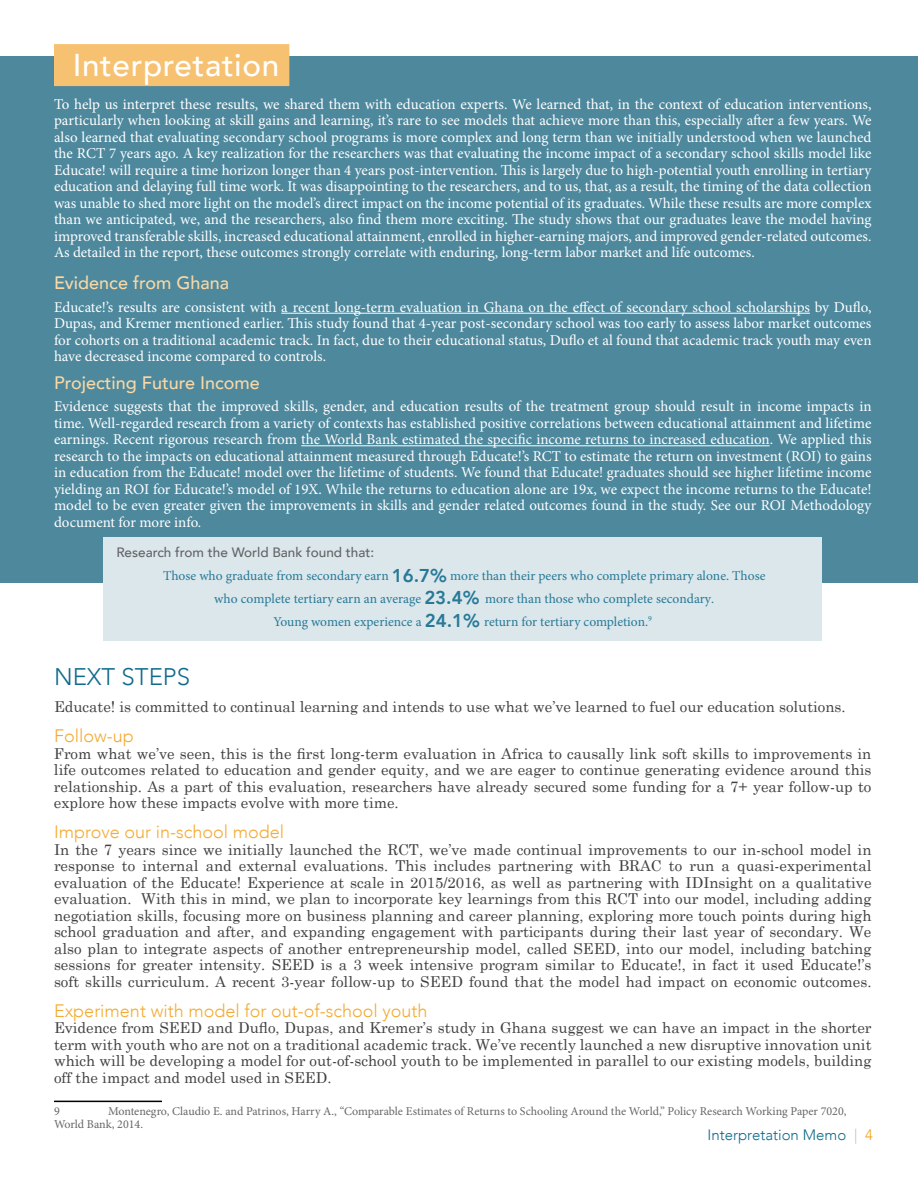
<style>
.page{position:relative;width:918px;height:1188px;background:#fff}
.page>*{position:absolute;margin:0;border:0;box-sizing:border-box;transform-origin:0 0}
.t1{font:500 31.5px "Avenir";letter-spacing:.02em;color:#fff}
.t2{font:300 24px "Avenir";color:#0f6a8c}
.t3{font:300 18px "Avenir";color:#f3aa32}
.t4{font:500 18px "Avenir";color:#f9d8a6}
.t5{font:15px/16.5px "Minion Pro";letter-spacing:-.005em;color:#fff;text-align:justify}
.t6{font:15px/16.5px "Century Schoolbook";color:#414042;text-align:justify}
.t7{font:300 15px "Avenir";color:#0f6a8c}
.t8{font:13.5px/22.8px "Minion Pro";color:#277997;text-align:center}
.t9{font:500 13.5px "Avenir";color:#636466}
.t10{font:12px/13.5px "Minion Pro";letter-spacing:-.005em;color:#666}
.s1{font-family:"Avenir";font-weight:800;font-size:18.6px}
.s2{color:#bebdbd}
.s3{color:#f1a01b}
</style>
<div class="page">
<div style="left:0;top:56px;width:918px;height:527px;background:#4d889d"></div>
<div style="left:104px;top:538px;width:718px;height:103px;background:#dbe7eb"></div>
<div style="left:54px;top:44px;width:235px;height:42px;background:#f6c171"></div>
<hr style="left:281px;top:313px;width:529px;height:1px;background:#fff">
<hr style="left:301px;top:445px;width:469px;height:1px;background:#fff">
<hr style="left:54px;top:1101px;width:108px;height:1px;background:#000">
<h1 class="t1" style="left:73px;top:37px;width:208px">Interpretation</h1>
<p class="t5" style="left:54px;top:96px;width:819px">To help us interpret these results, we shared them with education experts. We learned that, in the context of education interventions, particularly when looking at skill gains and learning, it’s rare to see models that achieve more than this, especially after a few years. We also learned that evaluating secondary school programs is more complex and long term than we initially understood when we launched the RCT 7 years ago. A key realization for the researchers was that evaluating the income impact of a secondary school skills model like Educate! will require a time horizon longer than 4 years post-intervention. This is largely due to high-potential youth enrolling in tertiary education and delaying full time work. It was disappointing to the researchers, and to us, that, as a result, the timing of the data collection was unable to shed more light on the model’s direct impact on the income potential of its graduates. While these results are more complex than we anticipated, we, and the researchers, also find them more exciting. The study shows that our graduates leave the model having improved transferable skills, increased educational attainment, enrolled in higher-earning majors, and improved gender-related outcomes.<br>As detailed in the report, these outcomes strongly correlate with enduring, long-term labor market and life outcomes.</p>
<p class="t4" style="left:54px;top:267px;width:177px">Evidence from Ghana</p>
<p class="t5" style="left:54px;top:299px;width:819px">Educate!’s results are consistent with a recent long-term evaluation in Ghana on the effect of secondary school scholarships by Duflo, Dupas, and Kremer mentioned earlier. This study found that 4-year post-secondary school was too early to assess labor market outcomes for cohorts on a traditional academic track. In fact, due to their educational status, Duflo et al found that academic track youth may even have decreased income compared to controls.</p>
<p class="t4" style="left:54px;top:367px;width:207px">Projecting Future Income</p>
<p class="t5" style="left:54px;top:398px;width:819px">Evidence suggests that the improved skills, gender, and education results of the treatment group should result in income impacts in time. Well-regarded research from a variety of contexts has established positive correlations between educational attainment and lifetime earnings. Recent rigorous research from the World Bank estimated the specific income returns to increased education. We applied this research to the impacts on educational attainment measured through Educate!’s RCT to estimate the return on investment (ROI) to gains in education from the Educate! model over the lifetime of students. We found that Educate! graduates should see higher lifetime income yielding an ROI for Educate!’s model of 19X. While the returns to education alone are 19x, we expect the income returns to the Educate! model to be even greater given the improvements in skills and gender related outcomes found in the study. See our ROI Methodology document for more info.</p>
<p class="t9" style="left:116px;top:540px;width:259px">Research from the World Bank found that:</p>
<p class="t8" style="left:163px;top:565px;width:604px">Those who graduate from secondary earn <span class="s1">16.7%</span> more than their peers who complete primary alone. Those who complete tertiary earn an average <span class="s1">23.4%</span> more than those who complete secondary.<br>Young women experience a <span class="s1">24.1%</span> return for tertiary completion.<sup>9</sup></p>
<h2 class="t2" style="left:54px;top:663px;width:138px">NEXT STEPS</h2>
<p class="t6" style="left:54px;top:697px;width:793px">Educate! is committed to continual learning and intends to use what we’ve learned to fuel our education solutions.</p>
<p class="t3" style="left:54px;top:725px;width:81px">Follow-up</p>
<p class="t6" style="left:54px;top:744px;width:819px">From what we’ve seen, this is the first long-term evaluation in Africa to causally link soft skills to improvements in life outcomes related to education and gender equity, and we are eager to continue generating evidence around this relationship. As a part of this evaluation, researchers have already secured some funding for a 7+ year follow-up to explore how these impacts evolve with more time.</p>
<p class="t3" style="left:54px;top:821px;width:232px">Improve our in-school model</p>
<p class="t6" style="left:54px;top:840px;width:819px">In the 7 years since we initially launched the RCT, we’ve made continual improvements to our in-school model in response to internal and external evaluations. This includes partnering with BRAC to run a quasi-experimental evaluation of the Educate! Experience at scale in 2015/2016, as well as partnering with IDInsight on a qualitative evaluation. With this in mind, we plan to incorporate key learnings from this RCT into our model, including adding negotiation skills, focusing more on business planning and career planning, exploring more touch points during high school graduation and after, and expanding engagement with participants during their last year of secondary. We also plan to integrate aspects of another entrepreneurship model, called SEED, into our model, including batching sessions for greater intensity. SEED is a 3 week intensive program similar to Educate!, in fact it used Educate!’s soft skills curriculum. A recent 3-year follow-up to SEED found that the model had impact on economic outcomes.</p>
<p class="t3" style="left:54px;top:1000px;width:375px">Experiment with model for out-of-school youth</p>
<p class="t6" style="left:54px;top:1018px;width:819px">Evidence from SEED and Duflo, Dupas, and Kremer’s study in Ghana suggest we can have an impact in the shorter term with youth who are not on a traditional academic track. We’ve recently launched a new disruptive innovation unit which will be developing a model for out-of-school youth to be implemented in parallel to our existing models, building off the impact and model used in SEED.</p>
<p class="t10" style="left:54px;top:1104px;width:7px">9</p>
<p class="t10" style="left:54px;top:1104px;width:794px;text-indent:54px">Montenegro, Claudio E. and Patrinos, Harry A., “Comparable Estimates of Returns to Schooling Around the World,” Policy Research Working Paper 7020,<br>World Bank, 2014.</p>
<p class="t7" style="left:708px;top:1126px;width:167px">Interpretation Memo <span class="s2">|</span> <span class="s3">4</span></p>
</div>
